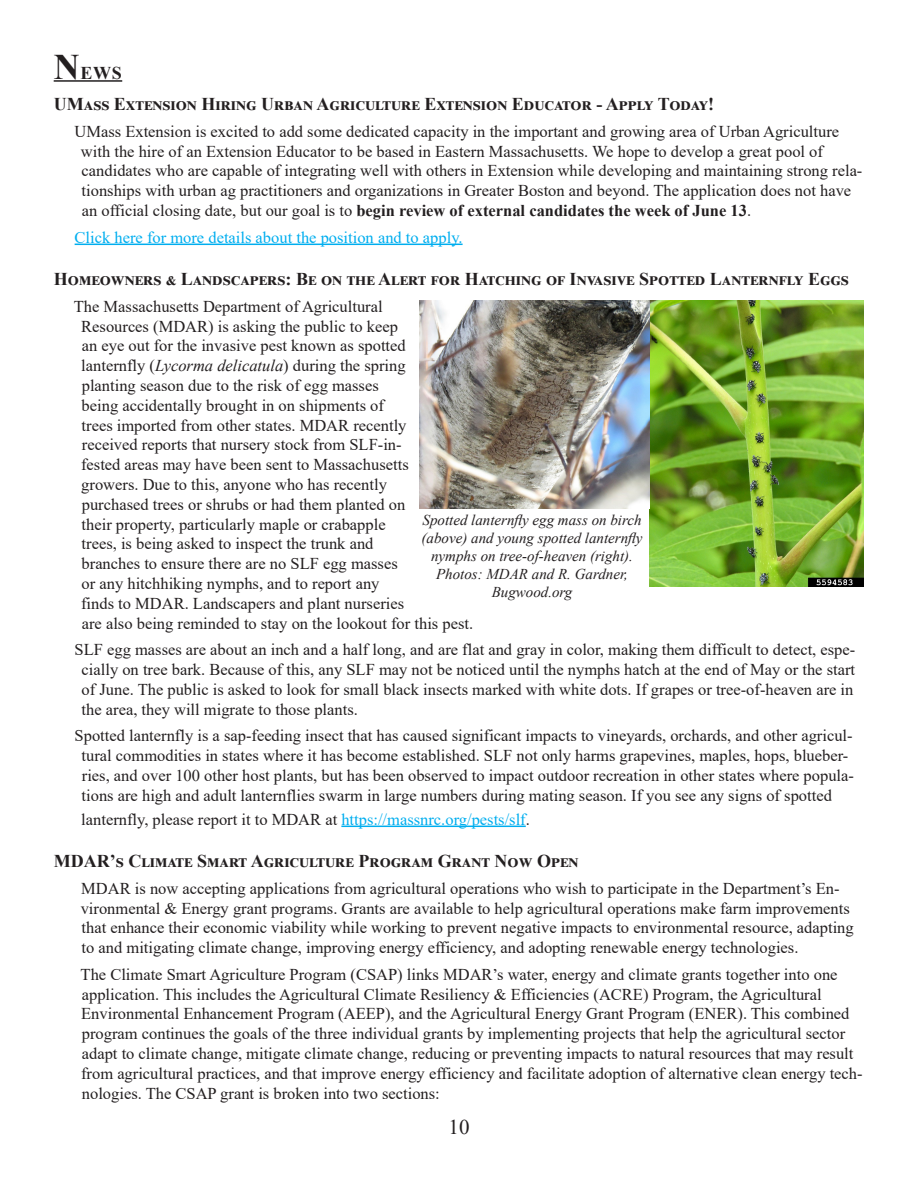
<style>
.page{position:relative;width:918px;height:1188px;background:#fff}
.page>*{position:absolute;margin:0;border:0;box-sizing:border-box;transform-origin:0 0}
.t1{font:21px "Times New Roman";color:#231f20}
.Events___News_Title{font:700 18px "Times New Roman";color:#231f20}
.Bulleted_List{font:16.5px/19.8px "Times New Roman";color:#231f20}
.Bulleted_List-2{font:16.5px "Times New Roman";color:#00aeef}
.t2{font:italic 15px/18px "Times New Roman";color:#231f20;text-align:center}
.s1{font-size:36px}
.s2{font-weight:700}
.s3{font-style:italic}
.s4{color:#00aeef}
</style>
<div class="page">
<hr style="left:54px;top:80px;width:68px;height:2px;background:#231f20">
<hr style="left:75px;top:244px;width:388px;height:1px;background:#00aeef">
<hr style="left:341px;top:826px;width:185px;height:1px;background:#00aeef">
<img style="left:650px;top:301px;width:214px;height:285px">
<img style="left:420px;top:301px;width:230px;height:207px">
<p class="Events___News_Title" style="left:54px;top:60px;width:70px"><span class="s1">N</span>EWS</p>
<p class="Events___News_Title" style="left:54px;top:91px;width:662px">UMass Extension Hiring Urban Agriculture Extension Educator - Apply Today!</p>
<p class="Bulleted_List" style="left:81px;top:121px;width:783px;text-indent:-7px">UMass Extension is excited to add some dedicated capacity in the important and growing area of Urban Agriculture with the hire of an Extension Educator to be based in Eastern Massachusetts. We hope to develop a great pool of candidates who are capable of integrating well with others in Extension while developing and maintaining strong rela&shy;tionships with urban ag practitioners and organizations in Greater Boston and beyond. The application does not have an official closing date, but our goal is to <span class="s2">begin review of external candidates the week of June 13</span>.</p>
<p class="Bulleted_List-2" style="left:75px;top:225px;width:389px">Click here for more details about the position and to apply.</p>
<p class="Events___News_Title" style="left:54px;top:266px;width:797px">Homeowners &amp; Landscapers: Be on the Alert for Hatching of Invasive Spotted Lanternfly Eggs</p>
<p class="Bulleted_List" style="left:81px;top:296px;width:394px;text-indent:-7px">The Massachusetts Department of Agricultural<br>Resources (MDAR) is asking the public to keep<br>an eye out for the invasive pest known as spotted lanternfly (<span class="s3">Lycorma delicatula</span>) during the spring<br>planting season due to the risk of egg masses<br>being accidentally brought in on shipments of<br>trees imported from other states. MDAR recently<br>received reports that nursery stock from SLF-in-<br>fested areas may have been sent to Massachusetts<br>growers. Due to this, anyone who has recently<br>purchased trees or shrubs or had them planted on<br>their property, particularly maple or crabapple<br>trees, is being asked to inspect the trunk and<br>branches to ensure there are no SLF egg masses<br>or any hitchhiking nymphs, and to report any<br>finds to MDAR. Landscapers and plant nurseries<br>are also being reminded to stay on the lookout for this pest.</p>
<p class="Bulleted_List" style="left:82px;top:639px;width:775px;text-align:justify;text-indent:-7px">SLF egg masses are about an inch and a half long, and are flat and gray in color, making them difficult to detect, espe&shy;cially on tree bark. Because of this, any SLF may not be noticed until the nymphs hatch at the end of May or the start of June. The public is asked to look for small black insects marked with white dots. If grapes or tree-of-heaven are in the area, they will migrate to those plants.</p>
<p class="Bulleted_List" style="left:82px;top:725px;width:774px;text-indent:-7px">Spotted lanternfly is a sap-feeding insect that has caused significant impacts to vineyards, orchards, and other agricul&shy;tural commodities in states where it has become established. SLF not only harms grapevines, maples, hops, blueber&shy;ries, and over 100 other host plants, but has been observed to impact outdoor recreation in other states where popula&shy;tions are high and adult lanternflies swarm in large numbers during mating season. If you see any signs of spotted</p>
<p class="Bulleted_List" style="left:81px;top:809px;width:450px">lanternfly, please report it to MDAR at <span class="s4">https://massnrc.org/pests/slf</span>.</p>
<p class="Events___News_Title" style="left:54px;top:848px;width:526px">MDAR’s Climate Smart Agriculture Program Grant Now Open</p>
<p class="Bulleted_List" style="left:81px;top:878px;width:775px">MDAR is now accepting applications from agricultural operations who wish to participate in the Department’s En&shy;vironmental &amp; Energy grant programs. Grants are available to help agricultural operations make farm improvements that enhance their economic viability while working to prevent negative impacts to environmental resource, adapting to and mitigating climate change, improving energy efficiency, and adopting renewable energy technologies.</p>
<p class="Bulleted_List" style="left:81px;top:964px;width:784px">The Climate Smart Agriculture Program (CSAP) links MDAR’s water, energy and climate grants together into one application. This includes the Agricultural Climate Resiliency &amp; Efficiencies (ACRE) Program, the Agricultural Environmental Enhancement Program (AEEP), and the Agricultural Energy Grant Program (ENER). This combined program continues the goals of the three individual grants by implementing projects that help the agricultural sector adapt to climate change, mitigate climate change, reducing or preventing impacts to natural resources that may result from agricultural practices, and that improve energy efficiency and facilitate adoption of alternative clean energy tech&shy;nologies. The CSAP grant is broken into two sections:</p>
<p class="t2" style="left:422px;top:511px;width:222px">Spotted lanternfly egg mass on birch (above) and young spotted lanternfly nymphs on tree-of-heaven (right).<br>Photos: MDAR and R. Gardner,<br>Bugwood.org</p>
<p class="t1" style="left:448px;top:1112px;width:22px">10</p>
</div>
